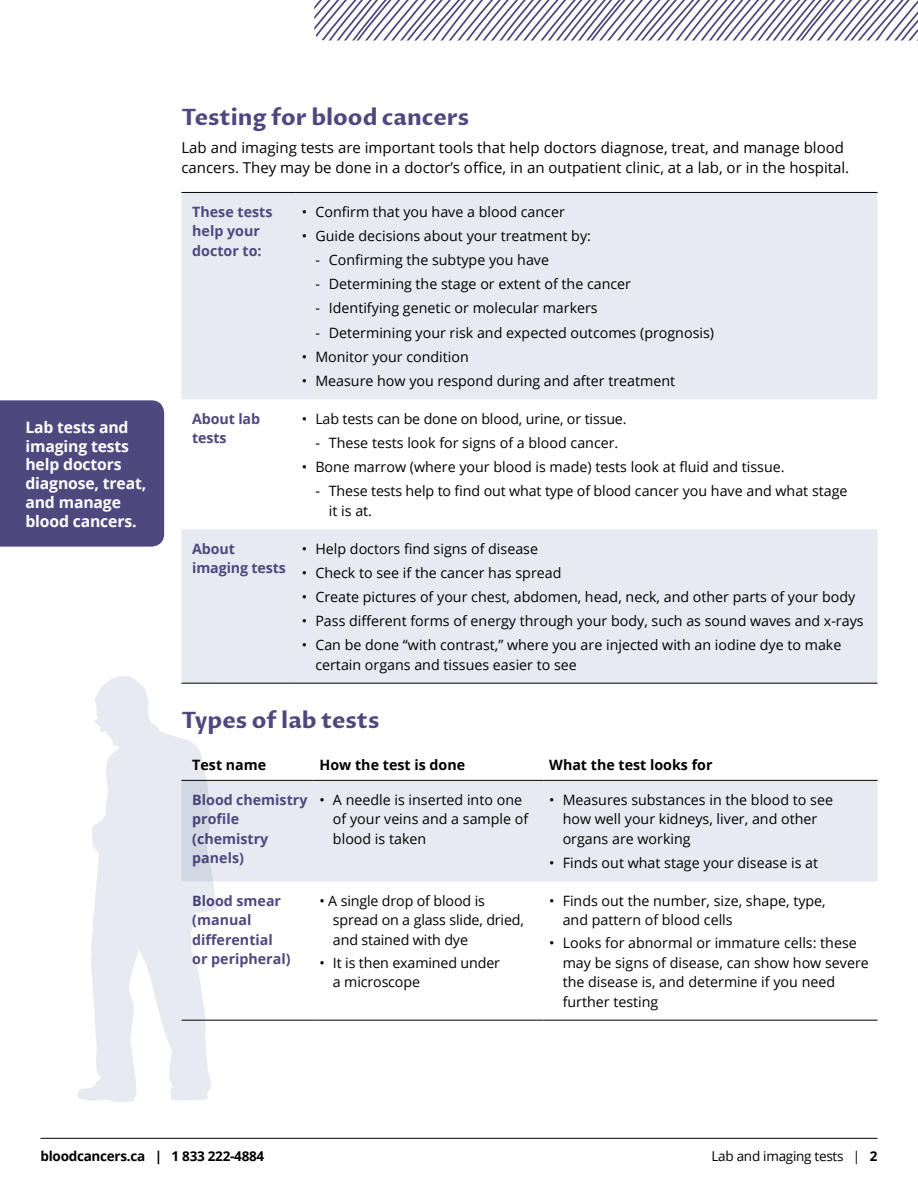
<style>
.page{position:relative;width:918px;height:1188px;background:#fff}
.page>*{position:absolute;margin:0;border:0;box-sizing:border-box;transform-origin:0 0}
.t1{font:700 22.5px "Proza Libre";color:#4e487f}
.t2{font:700 15.75px/18.8px "Open Sans";letter-spacing:-.01em;color:#fff}
.t3{font:15px/19.5px "Open Sans";color:#000}
.t4{font:14.25px/19.5px "Open Sans";color:#000}
.t5{font:700 14.25px/19.5px "Open Sans";color:#4e487f}
.t6{font:700 14.25px "Open Sans";color:#000}
.t7{font:700 13.5px "Open Sans";letter-spacing:-.02em;color:#000}
.t8{font:13.5px "Open Sans";letter-spacing:-.02em;color:#000}
.s1{font-weight:700}
</style>
<div class="page">
<hr style="left:40px;top:1138px;width:838px;height:1px;background:#000">
<svg style="left:181px;top:193px;width:697px;height:490px;fill:#e7ebf1"></svg>
<hr style="left:181px;top:192px;width:115px;height:1px;background:#000">
<hr style="left:296px;top:192px;width:582px;height:1px;background:#000">
<hr style="left:181px;top:683px;width:115px;height:1px;background:#000">
<hr style="left:296px;top:683px;width:582px;height:1px;background:#000">
<div style="left:217px;top:781px;width:661px;height:100px;background:#e7ebf1"></div>
<hr style="left:181px;top:780px;width:133px;height:1px;background:#000">
<hr style="left:314px;top:780px;width:229px;height:1px;background:#000">
<hr style="left:543px;top:780px;width:335px;height:1px;background:#000">
<hr style="left:181px;top:1020px;width:133px;height:1px;background:#000">
<hr style="left:314px;top:1020px;width:229px;height:1px;background:#000">
<hr style="left:543px;top:1020px;width:335px;height:1px;background:#000">
<svg style="left:314px;top:0;width:604px;height:40px"></svg>
<svg style="left:78px;top:675px;width:139px;height:427px;fill:#e7ebf1"></svg>
<div style="left:0;top:400px;width:164px;height:147px;background:#4e487f"></div>
<p class="t2" style="left:25px;top:417px;width:122px">Lab tests and imaging tests help doctors diagnose, treat, and manage blood cancers.</p>
<h1 class="t1" style="left:181px;top:103px;width:289px">Testing for blood cancers</h1>
<p class="t3" style="left:181px;top:138px;width:669px">Lab and imaging tests are important tools that help doctors diagnose, treat, and manage blood cancers. They may be done in a doctor’s office, in an outpatient clinic, at a lab, or in the hospital.</p>
<p class="t5" style="left:192px;top:202px;width:82px">These tests help your doctor to:</p>
<p class="t4" style="left:302px;top:202px;width:264px">• Confirm that you have a blood cancer</p>
<p class="t4" style="left:302px;top:226px;width:291px">• Guide decisions about your treatment by:</p>
<p class="t4" style="left:315px;top:250px;width:235px">- Confirming the subtype you have</p>
<p class="t4" style="left:315px;top:274px;width:317px">- Determining the stage or extent of the cancer</p>
<p class="t4" style="left:315px;top:298px;width:284px">- Identifying genetic or molecular markers</p>
<p class="t4" style="left:315px;top:322px;width:400px">- Determining your risk and expected outcomes (prognosis)</p>
<p class="t4" style="left:302px;top:346px;width:169px">• Monitor your condition</p>
<p class="t4" style="left:302px;top:371px;width:375px">• Measure how you respond during and after treatment</p>
<p class="t5" style="left:192px;top:408px;width:69px">About lab tests</p>
<p class="t4" style="left:302px;top:408px;width:326px">• Lab tests can be done on blood, urine, or tissue.</p>
<p class="t4" style="left:315px;top:433px;width:304px">- These tests look for signs of a blood cancer.</p>
<p class="t4" style="left:302px;top:457px;width:484px">• Bone marrow (where your blood is made) tests look at fluid and tissue.</p>
<p class="t4" style="left:329px;top:481px;width:520px;text-indent:-14px">- These tests help to find out what type of blood cancer you have and what stage it is at.</p>
<p class="t5" style="left:192px;top:538px;width:95px">About imaging tests</p>
<p class="t4" style="left:302px;top:538px;width:238px">• Help doctors find signs of disease</p>
<p class="t4" style="left:302px;top:562px;width:261px">• Check to see if the cancer has spread</p>
<p class="t4" style="left:302px;top:587px;width:555px">• Create pictures of your chest, abdomen, head, neck, and other parts of your body</p>
<p class="t4" style="left:302px;top:611px;width:563px">• Pass different forms of energy through your body, such as sound waves and x-rays</p>
<p class="t4" style="left:315px;top:635px;width:528px;text-indent:-13px">• Can be done “with contrast,” where you are injected with an iodine dye to make certain organs and tissues easier to see</p>
<h1 class="t1" style="left:181px;top:707px;width:200px">Types of lab tests</h1>
<p class="t6" style="left:192px;top:754px;width:76px">Test name</p>
<p class="t6" style="left:320px;top:754px;width:147px">How the test is done</p>
<p class="t6" style="left:549px;top:754px;width:165px">What the test looks for</p>
<p class="t5" style="left:192px;top:789px;width:117px">Blood chemistry profile (chemistry panels)</p>
<p class="t4" style="left:333px;top:789px;width:197px;text-indent:-13px">• A needle is inserted into one of your veins and a sample of blood is taken</p>
<p class="t4" style="left:563px;top:789px;width:272px;text-indent:-13px">• Measures substances in the blood to see how well your kidneys, liver, and other organs are working</p>
<p class="t4" style="left:549px;top:853px;width:270px">• Finds out what stage your disease is at</p>
<p class="t5" style="left:192px;top:890px;width:100px">Blood smear (manual differential or peripheral)</p>
<p class="t4" style="left:333px;top:890px;width:193px;text-indent:-13px">• A single drop of blood is spread on a glass slide, dried, and stained with dye</p>
<p class="t4" style="left:333px;top:952px;width:169px;text-indent:-13px">• It is then examined under a microscope</p>
<p class="t4" style="left:563px;top:890px;width:265px;text-indent:-13px">• Finds out the number, size, shape, type, and pattern of blood cells</p>
<p class="t4" style="left:563px;top:933px;width:308px;text-indent:-13px">• Looks for abnormal or immature cells: these may be signs of disease, can show how severe the disease is, and determine if you need further testing</p>
<p class="t7" style="left:40px;top:1147px;width:225px">bloodcancers.ca | 1 833 222-4884</p>
<p class="t8" style="left:712px;top:1147px;width:167px">Lab and imaging tests | <span class="s1">2</span></p>
</div>
